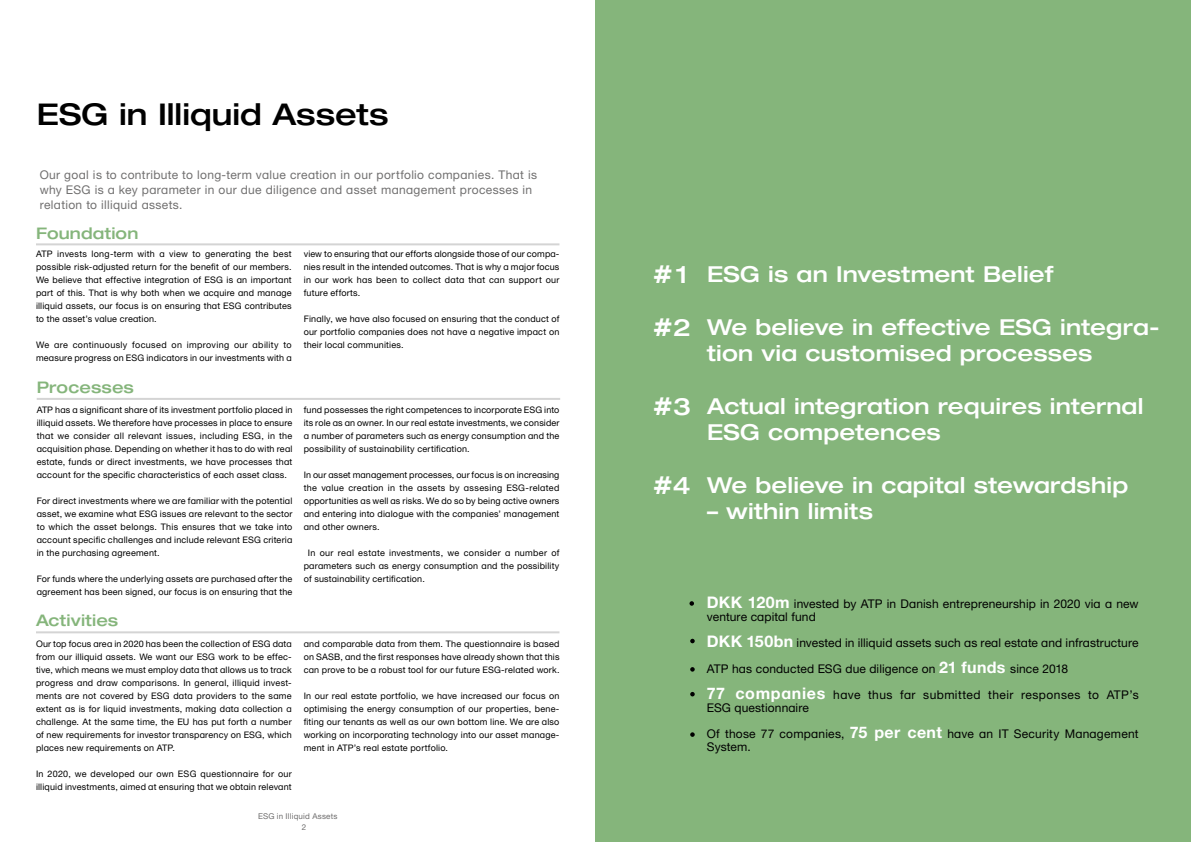
<style>
.page{position:relative;width:1191px;height:842px;background:#fff}
.page>*{position:absolute;margin:0;border:0;box-sizing:border-box;transform-origin:0 0}
.Kapiteloverskrift_H2{font:500 30px "Helvetica Neue ATP Head";color:#000}
.t1{font:700 24px "Verdana";color:#fff}
.Brødtekst{font:500 22px/26.4px "Helvetica Neue ATP Head";letter-spacing:.01em;color:#fff}
.Sto_box_overskrift_H{font:500 16px "Helvetica Neue ATP Head";letter-spacing:.01em;color:#85b57b}
.t2{font:12px/13px "Helvetica Neue ATP Body";letter-spacing:.01em;color:#000}
.Manchet{font:12px/15px "Helvetica Neue ATP Body";letter-spacing:.03em;color:#706f6f}
.t3{font:12px/13px "Helvetica Neue ATP Body";letter-spacing:.03em;color:#000}
.Brødtekst-2{font:9px/13px "Helvetica Neue ATP Body";letter-spacing:.02em;color:#000;text-align:justify}
.t4{font:8px "Helvetica Neue ATP Body";letter-spacing:.025em;color:#706f6f}
.s1{font-family:"Helvetica Neue ATP Head";font-weight:500}
.s2{font-weight:700;font-size:16px;color:#fff}
</style>
<div class="page">
<div style="left:595px;top:0;width:596px;height:842px;background:#85b57b"></div>
<hr style="left:36px;top:243px;width:523px;height:2px;background:#d4d4d4">
<hr style="left:37px;top:398px;width:523px;height:2px;background:#d4d4d4">
<hr style="left:36px;top:631px;width:523px;height:2px;background:#d4d4d4">
<div style="left:688px;top:637px;width:8px;height:8px;background:#000;border-radius:50%"></div>
<div style="left:687px;top:636px;width:10px;height:10px;border:3px solid #85b57b;border-radius:50%"></div>
<div style="left:687px;top:665px;width:10px;height:10px;border:3px solid #85b57b;border-radius:50%"></div>
<div style="left:688px;top:731px;width:8px;height:7px;background:#000;border-radius:50%"></div>
<div style="left:687px;top:729px;width:10px;height:11px;border:3px solid #85b57b;border-radius:50%"></div>
<div style="left:688px;top:600px;width:7px;height:7px;background:#000;border-radius:50%"></div>
<div style="left:686px;top:598px;width:11px;height:11px;border:3px solid #85b57b;border-radius:50%"></div>
<div style="left:688px;top:690px;width:8px;height:8px;background:#000;border-radius:50%"></div>
<div style="left:687px;top:689px;width:10px;height:10px;border:3px solid #85b57b;border-radius:50%"></div>
<div style="left:688px;top:666px;width:8px;height:7px;background:#000;border-radius:50%"></div>
<div style="left:687px;top:664px;width:10px;height:11px;border:3px solid #85b57b;border-radius:50%"></div>
<h2 class="Kapiteloverskrift_H2" style="left:37px;top:95px;width:353px">ESG in Illiquid Assets</h2>
<p class="Manchet" style="left:40px;top:167px;width:499px">Our goal is to contribute to long-term value creation in our portfolio companies. That is why ESG is a key parameter in our due diligence and asset management processes in relation to illiquid assets.</p>
<h3 class="Sto_box_overskrift_H" style="left:36px;top:223px;width:104px">Foundation</h3>
<p class="Brødtekst-2" style="left:36px;top:247px;width:257px">ATP invests long-term with a view to generating the best possible risk-adjusted return for the benefit of our members.<br>We believe that effective integration of ESG is an important part of this. That is why both when we acquire and manage illiquid assets, our focus is on ensuring that ESG contributes to the asset’s value creation.</p>
<p class="Brødtekst-2" style="left:36px;top:338px;width:257px">We are continuously focused on improving our ability to measure progress on ESG indicators in our investments with a</p>
<p class="Brødtekst-2" style="left:304px;top:247px;width:257px">view to ensuring that our efforts alongside those of our compa&shy;nies result in the intended outcomes. That is why a major focus in our work has been to collect data that can support our future efforts.</p>
<p class="Brødtekst-2" style="left:304px;top:312px;width:257px">Finally, we have also focused on ensuring that the conduct of our portfolio companies does not have a negative impact on their local communities.</p>
<h3 class="Sto_box_overskrift_H" style="left:37px;top:377px;width:99px">Processes</h3>
<p class="Brødtekst-2" style="left:37px;top:403px;width:257px">ATP has a significant share of its investment portfolio placed in illiquid assets. We therefore have processes in place to ensure that we consider all relevant issues, including ESG, in the acquisition phase. Depending on whether it has to do with real estate, funds or direct investments, we have processes that account for the specific characteristics of each asset class.</p>
<p class="Brødtekst-2" style="left:37px;top:494px;width:257px">For direct investments where we are familiar with the potential asset, we examine what ESG issues are relevant to the sector to which the asset belongs. This ensures that we take into account specific challenges and include relevant ESG criteria in the purchasing agreement.</p>
<p class="Brødtekst-2" style="left:37px;top:572px;width:257px">For funds where the underlying assets are purchased after the agreement has been signed, our focus is on ensuring that the</p>
<h3 class="Sto_box_overskrift_H" style="left:36px;top:610px;width:84px">Activities</h3>
<p class="Brødtekst-2" style="left:36px;top:637px;width:257px">Our top focus area in 2020 has been the collection of ESG data from our illiquid assets. We want our ESG work to be effec&shy;tive, which means we must employ data that allows us to track progress and draw comparisons. In general, illiquid invest&shy;ments are not covered by ESG data providers to the same extent as is for liquid investments, making data collection a challenge. At the same time, the EU has put forth a number of new requirements for investor transparency on ESG, which places new requirements on ATP.</p>
<p class="Brødtekst-2" style="left:36px;top:767px;width:257px">In 2020, we developed our own ESG questionnaire for our illiquid investments, aimed at ensuring that we obtain relevant</p>
<p class="Brødtekst-2" style="left:304px;top:403px;width:257px">fund possesses the right competences to incorporate ESG into its role as an owner. In our real estate investments, we consider a number of parameters such as energy consumption and the possibility of sustainability certification.</p>
<p class="Brødtekst-2" style="left:304px;top:468px;width:257px">In our asset management processes, our focus is on increasing the value creation in the assets by assesing ESG-related opportunities as well as risks. We do so by being active owners and entering into dialogue with the companies’ management and other owners.</p>
<p class="Brødtekst-2" style="left:304px;top:546px;width:257px;text-indent:4px">In our real estate investments, we consider a number of parameters such as energy consumption and the possibility of sustainability certification.</p>
<p class="Brødtekst-2" style="left:304px;top:637px;width:257px">and comparable data from them. The questionnaire is based on SASB, and the first responses have already shown that this can prove to be a robust tool for our future ESG-related work.</p>
<p class="Brødtekst-2" style="left:304px;top:689px;width:257px">In our real estate portfolio, we have increased our focus on optimising the energy consumption of our properties, bene&shy;fiting our tenants as well as our own bottom line. We are also working on incorporating technology into our asset manage&shy;ment in ATP’s real estate portfolio.</p>
<p class="t4" style="left:258px;top:811px;width:81px">ESG in Illiquid Assets</p>
<p class="t4" style="left:302px;top:822px;width:6px">2</p>
<h2 class="t1" style="left:652px;top:257px;width:37px">#<span class="s1">1</span></h2>
<h2 class="t1" style="left:652px;top:311px;width:40px">#<span class="s1">2</span></h2>
<h2 class="t1" style="left:652px;top:390px;width:40px">#<span class="s1">3</span></h2>
<h2 class="t1" style="left:652px;top:469px;width:39px">#<span class="s1">4</span></h2>
<p class="Brødtekst" style="left:707px;top:260px;width:347px">ESG is an Investment Belief</p>
<p class="Brødtekst" style="left:707px;top:313px;width:454px">We believe in effective ESG integra&shy;tion via customised processes</p>
<p class="Brødtekst" style="left:707px;top:392px;width:438px">Actual integration requires internal<br>ESG competences</p>
<p class="Brødtekst" style="left:707px;top:471px;width:423px">We believe in capital stewardship</p>
<p class="Brødtekst" style="left:707px;top:498px;width:167px">– within limits</p>
<p class="t2" style="left:707px;top:597px;width:433px;text-indent:-18px"><span class="s2">• DKK 120m</span> invested by ATP in Danish entrepreneurship in 2020 via a new venture capital fund</p>
<p class="t2" style="left:689px;top:636px;width:451px"><span class="s2">• DKK 150bn</span> invested in illiquid assets such as real estate and infrastructure</p>
<p class="t2" style="left:689px;top:662px;width:381px">• ATP has conducted ESG due diligence on <span class="s2">21 funds</span> since 2018</p>
<p class="t3" style="left:707px;top:688px;width:433px;text-indent:-18px"><span class="s2">• 77 companies</span> have thus far submitted their responses to ATP’s<br>ESG questionnaire</p>
<p class="t2" style="left:707px;top:727px;width:433px;text-indent:-18px">• Of those 77 companies, <span class="s2">75 per cent</span> have an IT Security Management<br>System.</p>
</div>
